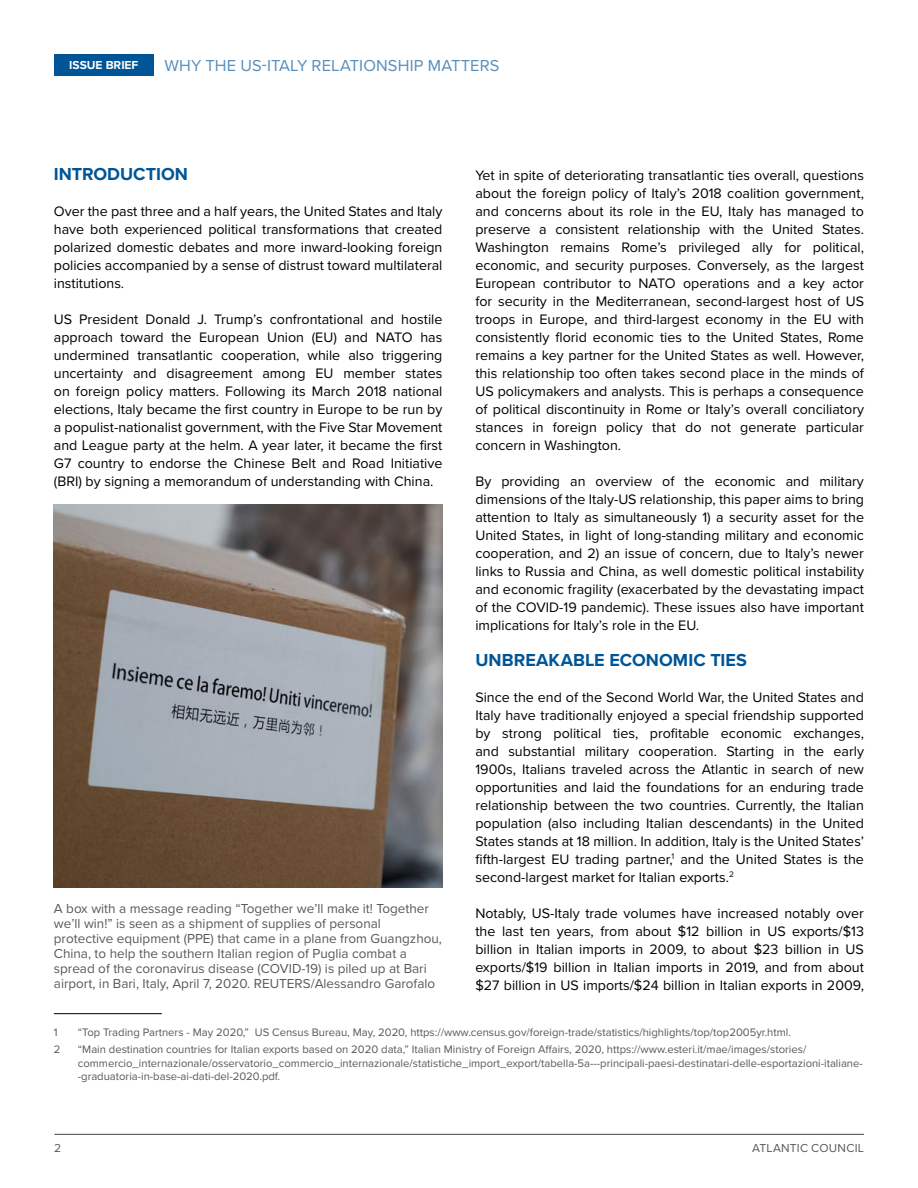
<style>
.page{position:relative;width:918px;height:1188px;background:#fff}
.page>*{position:absolute;margin:0;border:0;box-sizing:border-box;transform-origin:0 0}
.section_head{font:700 18px "Proxima Nova";letter-spacing:.005em;color:#005596}
.t1{font:16.5px "Proxima Nova";letter-spacing:.005em;color:#568ebd}
.t2{font:14.25px/18px "Proxima Nova";color:#000;text-align:justify}
.IB_-_Caption{font:13.5px/15px "Proxima Nova";color:#58595b}
.t3{font:12px "Proxima Nova";letter-spacing:.02em;color:#58595b}
.t4{font:700 12px "Proxima Nova";color:#fff}
.IB_-_Footnotes{font:11.25px/13.5px "Proxima Nova";color:#58595b}
</style>
<div class="page">
<hr style="left:54px;top:1134px;width:810px;height:1px;background:#58595b">
<div style="left:54px;top:54px;width:100px;height:21px;background:#005596"></div>
<hr style="left:54px;top:1013px;width:108px;height:1px;background:#000">
<img style="left:54px;top:504px;width:388px;height:384px">
<p class="t4" style="left:69px;top:56px;width:71px">ISSUE BRIEF</p>
<p class="t1" style="left:164px;top:53px;width:337px">WHY THE US-ITALY RELATIONSHIP MATTERS</p>
<p class="section_head" style="left:54px;top:161px;width:136px">INTRODUCTION</p>
<p class="t2" style="left:54px;top:202px;width:390px">Over the past three and a half years, the United States and Italy have both experienced political transformations that created polarized domestic debates and more inward-looking foreign policies accompanied by a sense of distrust toward multilateral institutions.</p>
<p class="t2" style="left:54px;top:310px;width:390px">US President Donald J. Trump’s confrontational and hostile approach toward the European Union (EU) and NATO has undermined transatlantic cooperation, while also triggering uncertainty and disagreement among EU member states on foreign policy matters. Following its March 2018 national elections, Italy became the first country in Europe to be run by a populist-nationalist government, with the Five Star Movement and League party at the helm. A year later, it became the first G7 country to endorse the Chinese Belt and Road Initiative (BRI) by signing a memorandum of understanding with China.</p>
<p class="IB_-_Caption" style="left:54px;top:901px;width:390px">A box with a message reading “Together we’ll make it! Together we’ll win!” is seen as a shipment of supplies of personal protective equipment (PPE) that came in a plane from Guangzhou, China, to help the southern Italian region of Puglia combat a spread of the coronavirus disease (COVID-19) is piled up at Bari airport, in Bari, Italy, April 7, 2020. REUTERS/Alessandro Garofalo</p>
<p class="t2" style="left:475px;top:166px;width:390px">Yet in spite of deteriorating transatlantic ties overall, questions about the foreign policy of Italy’s 2018 coalition government, and concerns about its role in the EU, Italy has managed to preserve a consistent relationship with the United States.<br>Washington remains Rome’s privileged ally for political, economic, and security purposes. Conversely, as the largest European contributor to NATO operations and a key actor for security in the Mediterranean, second-largest host of US troops in Europe, and third-largest economy in the EU with consistently florid economic ties to the United States, Rome remains a key partner for the United States as well. However, this relationship too often takes second place in the minds of US policymakers and analysts. This is perhaps a consequence of political discontinuity in Rome or Italy’s overall conciliatory stances in foreign policy that do not generate particular concern in Washington.</p>
<p class="t2" style="left:475px;top:472px;width:390px">By providing an overview of the economic and military dimensions of the Italy-US relationship, this paper aims to bring attention to Italy as simultaneously 1) a security asset for the United States, in light of long-standing military and economic cooperation, and 2) an issue of concern, due to Italy’s newer links to Russia and China, as well domestic political instability and economic fragility (exacerbated by the devastating impact of the COVID-19 pandemic). These issues also have important implications for Italy’s role in the EU.</p>
<p class="section_head" style="left:475px;top:647px;width:273px">UNBREAKABLE ECONOMIC TIES</p>
<p class="t2" style="left:475px;top:688px;width:390px">Since the end of the Second World War, the United States and Italy have traditionally enjoyed a special friendship supported by strong political ties, profitable economic exchanges, and substantial military cooperation. Starting in the early 1900s, Italians traveled across the Atlantic in search of new opportunities and laid the foundations for an enduring trade relationship between the two countries. Currently, the Italian population (also including Italian descendants) in the United States stands at 18 million. In addition, Italy is the United States’ fifth-largest EU trading partner,<sup>1</sup> and the United States is the second-largest market for Italian exports.<sup>2</sup></p>
<p class="t2" style="left:475px;top:904px;width:390px">Notably, US-Italy trade volumes have increased notably over the last ten years, from about $12 billion in US exports/$13 billion in Italian imports in 2009, to about $23 billion in US exports/$19 billion in Italian imports in 2019, and from about $27 billion in US imports/$24 billion in Italian exports in 2009,</p>
<p class="IB_-_Footnotes" style="left:54px;top:1025px;width:5px">1</p>
<p class="IB_-_Footnotes" style="left:78px;top:1025px;width:715px">“Top Trading Partners - May 2020,” US Census Bureau, May, 2020, https://www.census.gov/foreign-trade/statistics/highlights/top/top2005yr.html.</p>
<p class="IB_-_Footnotes" style="left:54px;top:1042px;width:8px">2</p>
<p class="IB_-_Footnotes" style="left:78px;top:1042px;width:787px">“Main destination countries for Italian exports based on 2020 data,” Italian Ministry of Foreign Affairs, 2020, https://www.esteri.it/mae/images/stories/ commercio_internazionale/osservatorio_commercio_internazionale/statistiche_import_export/tabella-5a---principali-paesi-destinatari-delle-esportazioni-italiane--graduatoria-in-base-ai-dati-del-2020.pdf.</p>
<p class="t3" style="left:54px;top:1139px;width:9px">2</p>
<p class="t3" style="left:752px;top:1139px;width:113px">ATLANTIC COUNCIL</p>
</div>
